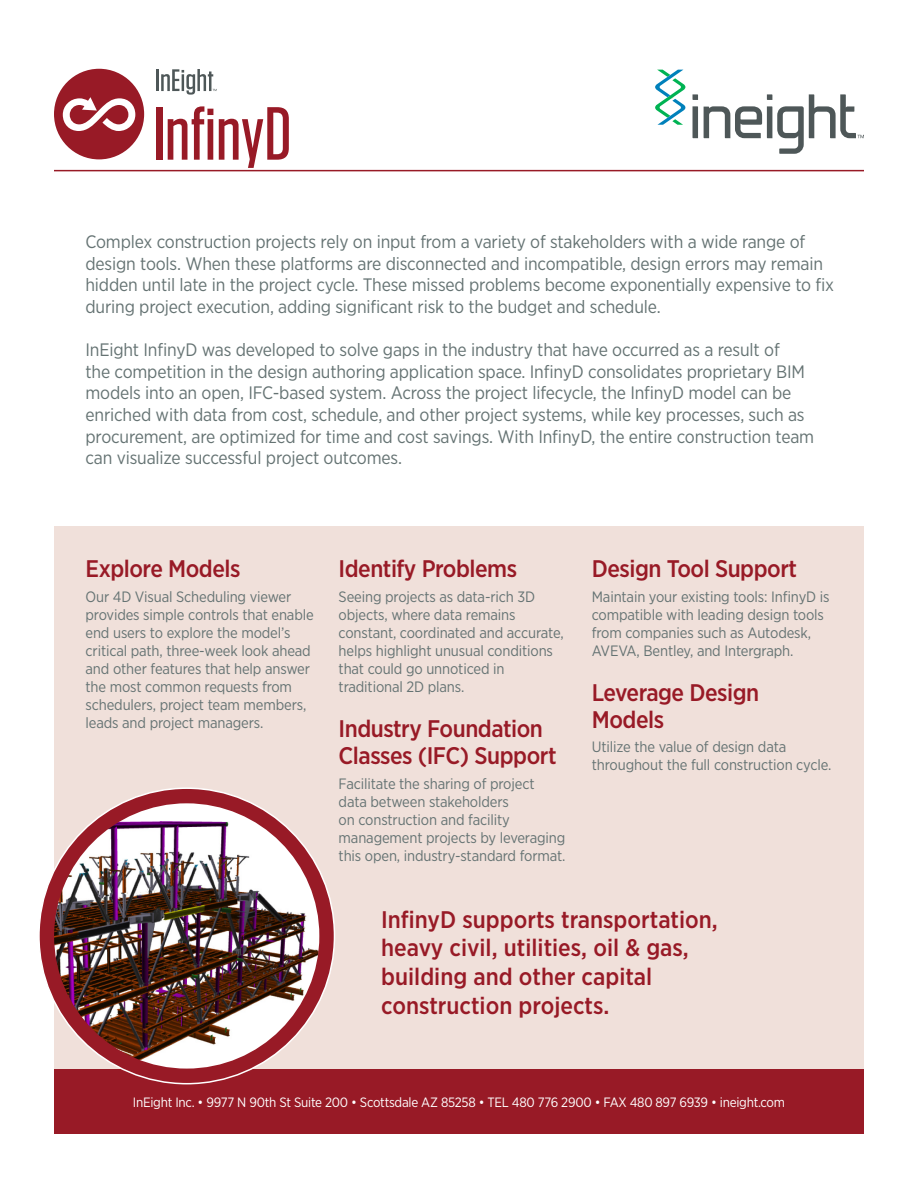
<style>
.page{position:relative;width:918px;height:1188px;background:#fff}
.page>*{position:absolute;margin:0;border:0;box-sizing:border-box;transform-origin:0 0}
.Heading_2{font:500 24px/27px "Gotham Narrow";letter-spacing:-.02em;color:#981a26}
.Heading_2-2{font:500 24px/28.8px "Gotham Narrow";color:#981a26}
.Body_text_emphasis{font:18px/21.6px "Gotham Narrow";letter-spacing:-.01em;color:#657373}
.Body_text{font:15px/18px "Gotham Narrow";letter-spacing:-.01em;color:#657373}
.t1{font:13.5px "Gotham Narrow";letter-spacing:-.02em;color:#fff}
</style>
<div class="page">
<div style="left:54px;top:526px;width:810px;height:554px;background:#f0e0da"></div>
<div style="left:54px;top:1069px;width:810px;height:65px;background:#981a26"></div>
<svg style="left:693px;top:106px;width:5px;height:32px"></svg>
<svg style="left:693px;top:94px;width:5px;height:6px"></svg>
<svg style="left:655px;top:70px;width:30px;height:55px"></svg>
<svg style="left:704px;top:94px;width:160px;height:60px"></svg>
<hr style="left:54px;top:170px;width:810px;height:1px;background:#981a26">
<div style="left:39px;top:788px;width:295px;height:296px;background:#981a26;border-radius:50%"></div>
<img style="left:54px;top:803px;width:265px;height:266px;border-radius:133px">
<div style="left:156px;top:107px;width:6px;height:53px;background:#981a26"></div>
<svg style="left:168px;top:106px;width:45px;height:54px"></svg>
<svg style="left:219px;top:107px;width:70px;height:61px"></svg>
<hr style="left:156px;top:69px;width:3px;height:22px;background:#4e5758">
<div style="left:54px;top:69px;width:90px;height:90px;background:#981a26;border-radius:50%"></div>
<svg style="left:63px;top:97px;width:72px;height:34px"></svg>
<svg style="left:161px;top:69px;width:56px;height:26px"></svg>
<p class="Body_text_emphasis" style="left:85px;top:231px;width:750px">Complex construction projects rely on input from a variety of stakeholders with a wide range of design tools. When these platforms are disconnected and incompatible, design errors may remain hidden until late in the project cycle. These missed problems become exponentially expensive to fix during project execution, adding significant risk to the budget and schedule.</p>
<p class="Body_text_emphasis" style="left:85px;top:339px;width:730px">InEight InfinyD was developed to solve gaps in the industry that have occurred as a result of<br>the competition in the design authoring application space. InfinyD consolidates proprietary BIM models into an open, IFC-based system. Across the project lifecycle, the InfinyD model can be enriched with data from cost, schedule, and other project systems, while key processes, such as procurement, are optimized for time and cost savings. With InfinyD, the entire construction team can visualize successful project outcomes.</p>
<p class="Heading_2" style="left:86px;top:555px;width:156px">Explore Models</p>
<p class="Body_text" style="left:86px;top:588px;width:230px">Our 4D Visual Scheduling viewer provides simple controls that enable end users to explore the model’s critical path, three-week look ahead and other features that help answer the most common requests from schedulers, project team members, leads and project managers.</p>
<p class="Heading_2" style="left:339px;top:555px;width:180px">Identify Problems</p>
<p class="Body_text" style="left:339px;top:588px;width:227px">Seeing projects as data-rich 3D objects, where data remains constant, coordinated and accurate, helps highlight unusual conditions that could go unnoticed in traditional 2D plans.</p>
<p class="Heading_2" style="left:339px;top:715px;width:219px">Industry Foundation<br>Classes (IFC) Support</p>
<p class="Body_text" style="left:339px;top:774px;width:228px">Facilitate the sharing of project data between stakeholders<br>on construction and facility management projects by leveraging this open, industry-standard format.</p>
<p class="Heading_2" style="left:592px;top:555px;width:207px">Design Tool Support</p>
<p class="Body_text" style="left:592px;top:587px;width:239px">Maintain your existing tools: InfinyD is compatible with leading design tools from companies such as Autodesk, AVEVA, Bentley, and Intergraph.</p>
<p class="Heading_2" style="left:592px;top:678px;width:169px">Leverage Design<br>Models</p>
<p class="Body_text" style="left:592px;top:738px;width:241px">Utilize the value of design data throughout the full construction cycle.</p>
<p class="Heading_2-2" style="left:381px;top:904px;width:338px">InfinyD supports transportation, heavy civil, utilities, oil &amp; gas, building and other capital construction projects.</p>
<p class="t1" style="left:133px;top:1094px;width:654px">InEight Inc. • 9977 N 90th St Suite 200 • Scottsdale AZ 85258 • TEL 480 776 2900 • FAX 480 897 6939 • ineight.com</p>
</div>
